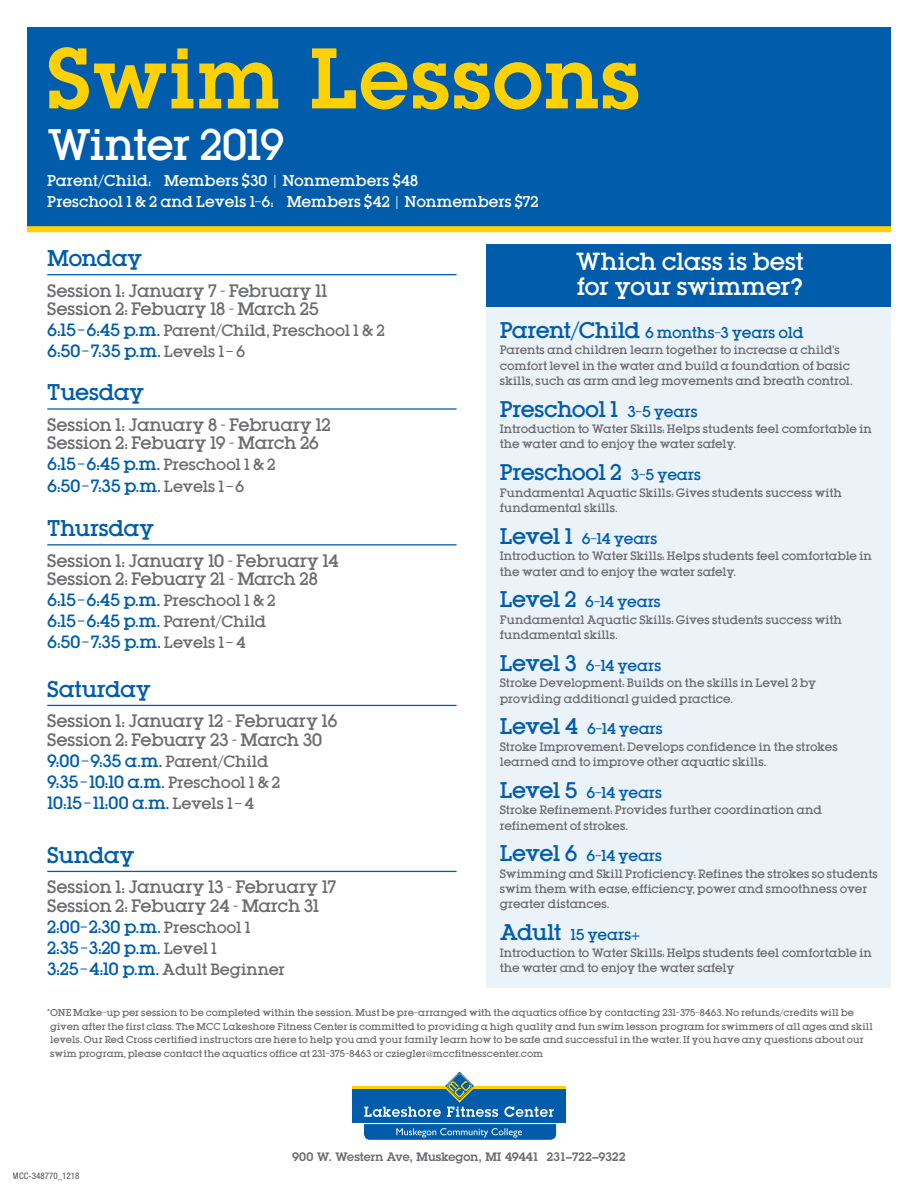
<style>
.page{position:relative;width:918px;height:1188px;background:#fff}
.page>*{position:absolute;margin:0;border:0;box-sizing:border-box;transform-origin:0 0}
.t1{font:600 84px "Lubalin Graph Std";letter-spacing:.03em;color:#fed105}
.t2{font:500 37.95px "Lubalin";letter-spacing:-.025em;color:#fff}
.t3{font:500 21.3px/25.5px "Lubalin";letter-spacing:-.015em;color:#fff}
.t4{font:500 19.65px "Lubalin";letter-spacing:-.015em;color:#015dab}
.t5{font:500 19.5px "Lubalin";letter-spacing:-.025em;color:#015dab}
.t6{font:500 15.45px/18.6px "Lubalin";letter-spacing:-.015em;color:#6c6d70}
.t7{font:500 15.3px/21px "Lubalin";color:#015dab}
.t8{font:500 14.1px "Lubalin";letter-spacing:-.015em;color:#6c6d70}
.t9{font:500 13.5px "Lubalin";color:#015dab}
.t10{font:500 13.5px/21px "Lubalin";letter-spacing:-.005em;color:#fff}
.t11{font:600 12px "Lubalin Graph Std";letter-spacing:-.005em;color:#6c6d70}
.t12{font:500 10.5px/15.3px "Lubalin";letter-spacing:-.005em;color:#6c6d70}
.t13{font:condensed 9px "Helvetica Neue";color:#231f20}
.t14{font:500 8.7px/13.5px "Lubalin";letter-spacing:.01em;color:#6c6d70}
.s1{font-size:15.3px;color:#015dab}
.s2{font-size:14.1px;color:#6c6d70}
.s3{font-family:"Neo Sans Pro";font-weight:400;font-size:14.1px;color:#6c6d70}
.s4{font-size:19.5px}
.s5{font-size:13.5px}
</style>
<div class="page">
<div style="left:486px;top:244px;width:405px;height:62px;background:#015dab"></div>
<div style="left:486px;top:306px;width:405px;height:682px;background:#ebf2f8"></div>
<div style="left:27px;top:27px;width:864px;height:203px;background:#015dab"></div>
<div style="left:365px;top:1117px;width:191px;height:22px;background:#015dab;border-radius:5px"></div>
<div style="left:364px;top:1116px;width:192px;height:24px;border:1px solid #015dab;border-radius:5px"></div>
<div style="left:352px;top:1088px;width:214px;height:35px;background:#015dab"></div>
<hr style="left:352px;top:1086px;width:214px;height:2px;background:#fed105">
<svg style="left:396px;top:1128px;width:126px;height:10px"></svg>
<hr style="left:352px;top:1123px;width:214px;height:1px;background:#fff">
<svg style="left:364px;top:1072px;width:190px;height:45px"></svg>
<div style="left:27px;top:226px;width:864px;height:6px;background:#fed105"></div>
<hr style="left:47px;top:274px;width:410px;height:1px;background:#015dab">
<hr style="left:47px;top:408px;width:410px;height:2px;background:#015dab">
<hr style="left:47px;top:544px;width:410px;height:1px;background:#015dab">
<hr style="left:47px;top:705px;width:410px;height:1px;background:#015dab">
<hr style="left:47px;top:871px;width:410px;height:1px;background:#015dab">
<h1 class="t1" style="left:47px;top:23px;width:594px">Swim Lessons</h1>
<h2 class="t2" style="left:47px;top:117px;width:238px">Winter 2019</h2>
<p class="t10" style="left:47px;top:170px;width:493px">Parent/Child: Members $30 | Nonmembers $48<br>Preschool 1 &amp; 2 and Levels 1–6: Members $42 | Nonmembers $72</p>
<h3 class="t4" style="left:47px;top:244px;width:97px">Monday</h3>
<h3 class="t6" style="left:47px;top:281px;width:282px">Session 1: January 7 - February 11<br>Session 2: Febuary 18 - March 25</h3>
<h3 class="t8" style="left:47px;top:320px;width:339px"><span class="s1">6:15–6:45 p.m.</span> Parent/Child, Preschool 1 &amp; 2</h3>
<h3 class="t7" style="left:47px;top:341px;width:199px">6:50–7:35 p.m. <span class="s2">Levels 1</span><span class="s3">−</span><span class="s2">6</span></h3>
<h3 class="t4" style="left:47px;top:378px;width:99px">Tuesday</h3>
<h3 class="t6" style="left:47px;top:415px;width:285px">Session 1: January 8 - February 12<br>Session 2: Febuary 19 - March 26</h3>
<h3 class="t7" style="left:47px;top:454px;width:230px">6:15–6:45 p.m. <span class="s2">Preschool 1 &amp; 2<br></span>6:50–7:35 p.m. <span class="s2">Levels 1</span><span class="s3">−</span><span class="s2">6</span></h3>
<h3 class="t4" style="left:47px;top:514px;width:108px">Thursday</h3>
<h3 class="t6" style="left:47px;top:551px;width:293px">Session 1: January 10 - February 14<br>Session 2: Febuary 21 - March 28</h3>
<h3 class="t7" style="left:47px;top:590px;width:230px">6:15–6:45 p.m. <span class="s2">Preschool 1 &amp; 2<br></span>6:15–6:45 p.m. <span class="s2">Parent/Child<br></span>6:50–7:35 p.m. <span class="s2">Levels 1</span><span class="s3">−</span><span class="s2">4</span></h3>
<h3 class="t4" style="left:47px;top:675px;width:105px">Saturday</h3>
<h3 class="t6" style="left:47px;top:712px;width:292px">Session 1: January 12 - February 16<br>Session 2: Febuary 23 - March 30</h3>
<h3 class="t7" style="left:47px;top:750px;width:234px">9:00–9:35 a.m. <span class="s2">Parent/Child<br></span>9:35–10:10 a.m. <span class="s2">Preschool 1 &amp; 2<br></span>10:15–11:00 a.m. <span class="s2">Levels 1</span><span class="s3">−</span><span class="s2">4</span></h3>
<h3 class="t4" style="left:47px;top:841px;width:89px">Sunday</h3>
<h3 class="t6" style="left:47px;top:878px;width:290px">Session 1: January 13 - February 17<br>Session 2: Febuary 24 - March 31</h3>
<h3 class="t7" style="left:47px;top:916px;width:239px">2:00–2:30 p.m. <span class="s2">Preschool 1<br></span>2:35–3:20 p.m. <span class="s2">Level 1<br></span>3:25–4:10 p.m. <span class="s2">Adult Beginner</span></h3>
<h3 class="t3" style="left:576px;top:249px;width:229px">Which class is best for your swimmer?</h3>
<p class="t9" style="left:500px;top:323px;width:305px"><span class="s4">Parent/Child</span> 6 months–3 years old</p>
<p class="t12" style="left:500px;top:342px;width:354px">Parents and children learn together to increase a child’s comfort level in the water and build a foundation of basic skills, such as arm and leg movements and breath control.</p>
<h3 class="t5" style="left:500px;top:395px;width:199px">Preschool 1 <span class="s5">3–5 years</span></h3>
<p class="t12" style="left:500px;top:421px;width:374px">Introduction to Water Skills: Helps students feel comfortable in the water and to enjoy the water safely.</p>
<h3 class="t5" style="left:500px;top:459px;width:203px">Preschool 2 <span class="s5">3–5 years</span></h3>
<p class="t12" style="left:500px;top:485px;width:344px">Fundamental Aquatic Skills: Gives students success with fundamental skills.</p>
<p class="t9" style="left:500px;top:529px;width:159px"><span class="s4">Level 1</span> 6–14 years</p>
<p class="t12" style="left:500px;top:548px;width:374px">Introduction to Water Skills: Helps students feel comfortable in the water and to enjoy the water safely.</p>
<p class="t9" style="left:500px;top:592px;width:162px"><span class="s4">Level 2</span> 6–14 years</p>
<p class="t12" style="left:500px;top:612px;width:344px">Fundamental Aquatic Skills: Gives students success with fundamental skills.</p>
<p class="t9" style="left:500px;top:656px;width:163px"><span class="s4">Level 3</span> 6–14 years</p>
<p class="t12" style="left:500px;top:675px;width:318px">Stroke Development: Builds on the skills in Level 2 by providing additional guided practice.</p>
<p class="t9" style="left:500px;top:719px;width:164px"><span class="s4">Level 4</span> 6–14 years</p>
<p class="t12" style="left:500px;top:739px;width:340px">Stroke Improvement: Develops confidence in the strokes learned and to improve other aquatic skills.</p>
<p class="t9" style="left:500px;top:783px;width:164px"><span class="s4">Level 5</span> 6–14 years</p>
<p class="t12" style="left:500px;top:802px;width:324px">Stroke Refinement: Provides further coordination and refinement of strokes.</p>
<p class="t9" style="left:500px;top:846px;width:164px"><span class="s4">Level 6</span> 6–14 years</p>
<p class="t12" style="left:500px;top:866px;width:380px">Swimming and Skill Proficiency: Refines the strokes so students swim them with ease, efficiency, power and smoothness over greater distances.</p>
<p class="t9" style="left:500px;top:925px;width:142px"><span class="s4">Adult</span> 15 years+</p>
<p class="t12" style="left:500px;top:945px;width:374px">Introduction to Water Skills: Helps students feel comfortable in the water and to enjoy the water safely</p>
<p class="t14" style="left:50px;top:1006px;width:824px;text-indent:-3px">*ONE Make–up per session to be completed within the session. Must be pre–arranged with the aquatics office by contacting 231–375–8463. No refunds/credits will be given after the first class. The MCC Lakeshore Fitness Center is committed to providing a high quality and fun swim lesson program for swimmers of all ages and skill levels. Our Red Cross certified instructors are here to help you and your family learn how to be safe and successful in the water. If you have any questions about our swim program, please contact the aquatics office at 231–375–8463 or cziegler@mccfitnesscenter.com</p>
<p class="t13" style="left:13px;top:1171px;width:68px">MCC-348770_1218</p>
<p class="t11" style="left:292px;top:1148px;width:335px">900 W. Western Ave, Muskegon, MI 49441 231–722–9322</p>
</div>
